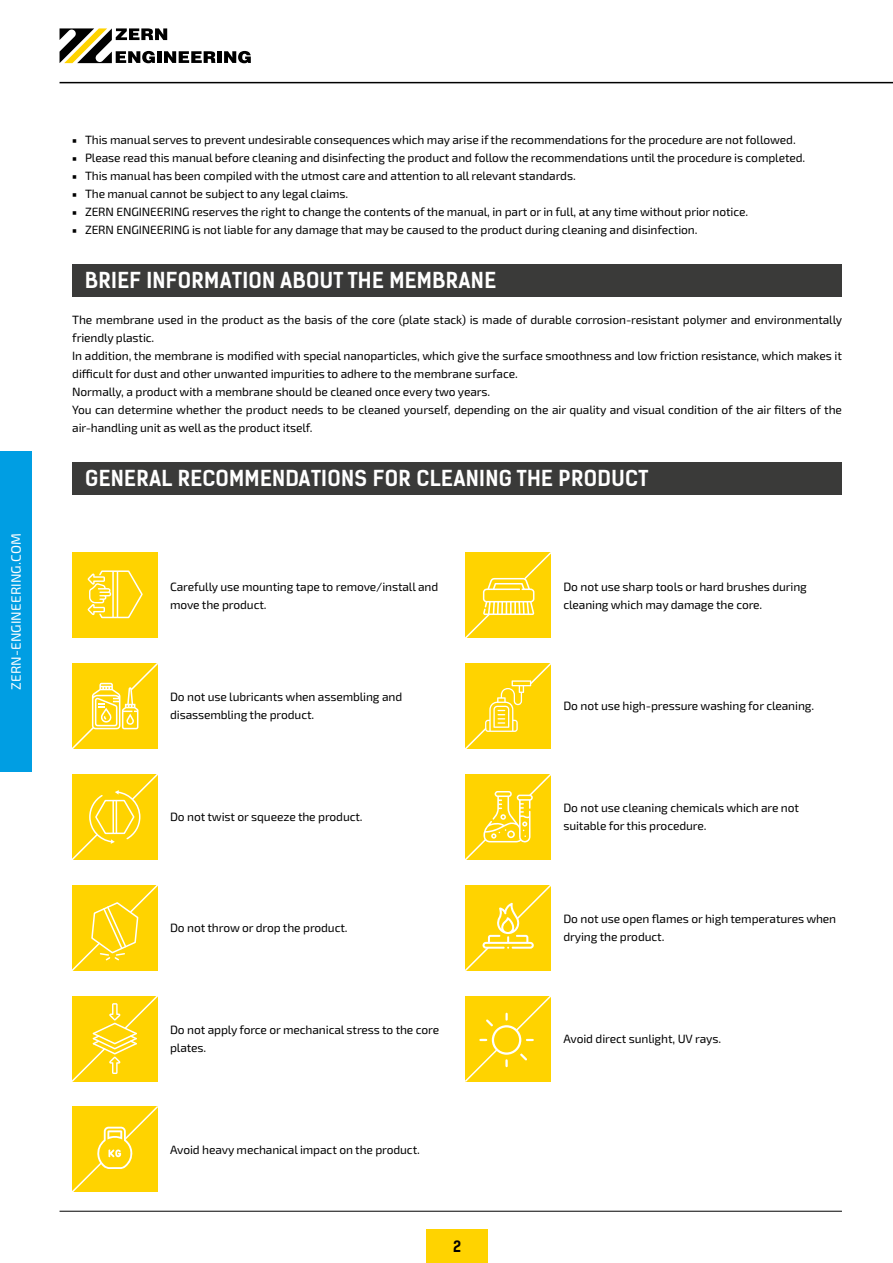
<style>
.page{position:relative;width:893px;height:1263px;background:#fff}
.page>*{position:absolute;margin:0;border:0;box-sizing:border-box;transform-origin:0 0}
.t1{font:21px "Kelson Sans Bold RU";letter-spacing:.015em;color:#fff}
.t2{font:15px "Kelson Sans Bold RU";color:#000}
.t3{font:13.5px "Exo 2.0";letter-spacing:.01em;color:#fff}
.t4{font:12px/18px "Exo 2.0";letter-spacing:-.01em;color:#000}
.s1{font-family:"Minion Pro";font-weight:700}
</style>
<div class="page">
<div style="left:72px;top:264px;width:770px;height:33px;background:#3a3a39"></div>
<div style="left:72px;top:462px;width:770px;height:33px;background:#3a3a39"></div>
<div style="left:72px;top:553px;width:85px;height:85px;background:#ffd300"></div>
<svg style="left:88px;top:570px;width:55px;height:49px"></svg>
<hr style="left:117px;top:571px;width:1px;height:46px;background:#fff">
<hr style="left:112px;top:571px;width:2px;height:46px;background:#fff">
<svg style="left:72px;top:664px;width:85px;height:85px;background:#ffd81d"></svg>
<svg style="left:72px;top:774px;width:85px;height:85px;background:#ffd614"></svg>
<svg style="left:72px;top:885px;width:85px;height:85px;background:#ffd511"></svg>
<svg style="left:72px;top:996px;width:85px;height:85px;background:#ffd614"></svg>
<svg style="left:72px;top:1107px;width:85px;height:85px;background:#ffd511"></svg>
<svg style="left:466px;top:553px;width:85px;height:85px;background:#ffd718"></svg>
<svg style="left:466px;top:664px;width:85px;height:85px;background:#ffd613"></svg>
<svg style="left:466px;top:774px;width:85px;height:85px;background:#ffd718"></svg>
<svg style="left:466px;top:885px;width:85px;height:85px;background:#ffd615"></svg>
<svg style="left:466px;top:996px;width:85px;height:85px;background:#ffd50f"></svg>
<hr style="left:60px;top:82px;width:833px;height:1px;background:#000">
<div style="left:217px;top:51px;width:5px;height:12px;background:#000"></div>
<svg style="left:224px;top:51px;width:27px;height:12px"></svg>
<svg style="left:60px;top:28px;width:156px;height:35px"></svg>
<div style="left:426px;top:1230px;width:62px;height:33px;background:#ffd300"></div>
<hr style="left:60px;top:1211px;width:782px;height:1px;background:#000">
<div style="left:0;top:451px;width:32px;height:320px;background:#009ee3"></div>
<p class="t3" style="left:8px;top:690px;width:158px;rotate:-90deg">ZERN-ENGINEERING.COM</p>
<p class="t4" style="left:72px;top:131px;width:725px"><span class="s1">■</span> This manual serves to prevent undesirable consequences which may arise if the recommendations for the procedure are not followed.</p>
<p class="t4" style="left:72px;top:149px;width:734px"><span class="s1">■</span> Please read this manual before cleaning and disinfecting the product and follow the recommendations until the procedure is completed.</p>
<p class="t4" style="left:72px;top:167px;width:505px"><span class="s1">■</span> This manual has been compiled with the utmost care and attention to all relevant standards.</p>
<p class="t4" style="left:72px;top:185px;width:277px"><span class="s1">■</span> The manual cannot be subject to any legal claims.</p>
<p class="t4" style="left:72px;top:203px;width:677px"><span class="s1">■</span> ZERN ENGINEERING reserves the right to change the contents of the manual, in part or in full, at any time without prior notice.</p>
<p class="t4" style="left:72px;top:221px;width:627px"><span class="s1">■</span> ZERN ENGINEERING is not liable for any damage that may be caused to the product during cleaning and disinfection.</p>
<h1 class="t1" style="left:85px;top:267px;width:412px">BRIEF INFORMATION ABOUT THE MEMBRANE</h1>
<p class="t4" style="left:72px;top:311px;width:771px">The membrane used in the product as the basis of the core (plate stack) is made of durable corrosion-resistant polymer and environmentally friendly plastic.<br>In addition, the membrane is modified with special nanoparticles, which give the surface smoothness and low friction resistance, which makes it difficult for dust and other unwanted impurities to adhere to the membrane surface.<br>Normally, a product with a membrane should be cleaned once every two years.<br>You can determine whether the product needs to be cleaned yourself, depending on the air quality and visual condition of the air filters of the air-handling unit as well as the product itself.</p>
<h1 class="t1" style="left:85px;top:465px;width:565px">GENERAL RECOMMENDATIONS FOR CLEANING THE PRODUCT</h1>
<p class="t4" style="left:170px;top:578px;width:270px">Carefully use mounting tape to remove/install and move the product.</p>
<p class="t4" style="left:170px;top:688px;width:234px">Do not use lubricants when assembling and disassembling the product.</p>
<p class="t4" style="left:170px;top:808px;width:194px">Do not twist or squeeze the product.</p>
<p class="t4" style="left:170px;top:919px;width:179px">Do not throw or drop the product.</p>
<p class="t4" style="left:170px;top:1021px;width:271px">Do not apply force or mechanical stress to the core plates.</p>
<p class="t4" style="left:170px;top:1140px;width:251px">Avoid heavy mechanical impact on the product.</p>
<p class="t2" style="left:453px;top:1237px;width:10px">2</p>
<p class="t4" style="left:563px;top:578px;width:245px">Do not use sharp tools or hard brushes during cleaning which may damage the core.</p>
<p class="t4" style="left:563px;top:697px;width:252px">Do not use high-pressure washing for cleaning.</p>
<p class="t4" style="left:563px;top:799px;width:237px">Do not use cleaning chemicals which are not suitable for this procedure.</p>
<p class="t4" style="left:563px;top:910px;width:274px">Do not use open flames or high temperatures when drying the product.</p>
<p class="t4" style="left:563px;top:1030px;width:159px">Avoid direct sunlight, UV rays.</p>
</div>
